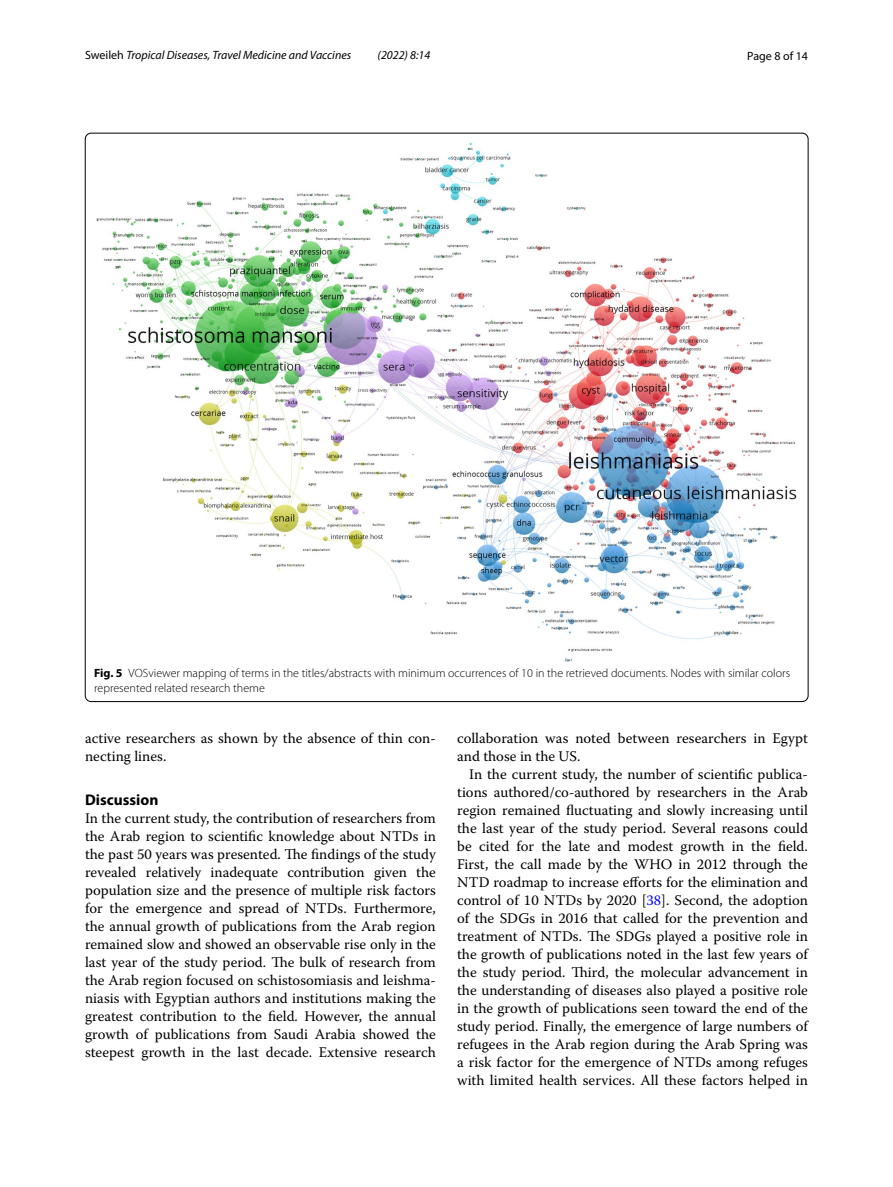
<style>
.page{position:relative;width:893px;height:1187px;background:#fff}
.page>*{position:absolute;margin:0;border:0;box-sizing:border-box;transform-origin:0 0}
.t1{font:700 15.45px "Myriad Pro";color:#000}
.t2{font:14.7px/18px "Warnock Pro";color:#000}
.t3{font:300 12px/15px "Myriad Pro";color:#000}
.t4{font:italic 12px "Myriad Pro";color:#000}
.t5{font:12px "Myriad Pro";color:#000}
.s1{font-style:normal}
.s2{font-weight:700}
.s3{color:#00f}
</style>
<div class="page">
<img style="left:96px;top:142px;width:701px;height:520px">
<p class="t4" style="left:85px;top:48px;width:268px"><span class="s1">Sweileh</span> Tropical Diseases, Travel Medicine and Vaccines</p>
<p class="t4" style="left:378px;top:48px;width:54px">(2022) 8:14</p>
<p class="t5" style="left:747px;top:48px;width:62px">Page 8 of 14</p>
<p class="t3" style="left:94px;top:665px;width:697px"><span class="s2">Fig. 5</span> VOSviewer mapping of terms in the titles/abstracts with minimum occurrences of 10 in the retrieved documents. Nodes with similar colors represented related research theme</p>
<p class="t2" style="left:85px;top:729px;width:352px">active researchers as shown by the absence of thin con&shy;necting lines.</p>
<p class="t1" style="left:85px;top:789px;width:75px">Discussion</p>
<p class="t2" style="left:85px;top:808px;width:352px;text-align:justify">In the current study, the contribution of researchers from the Arab region to scientific knowledge about NTDs in the past 50 years was presented. The findings of the study revealed relatively inadequate contribution given the population size and the presence of multiple risk factors for the emergence and spread of NTDs. Furthermore, the annual growth of publications from the Arab region remained slow and showed an observable rise only in the last year of the study period. The bulk of research from the Arab region focused on schistosomiasis and leishma&shy;niasis with Egyptian authors and institutions making the greatest contribution to the field. However, the annual growth of publications from Saudi Arabia showed the steepest growth in the last decade. Extensive research</p>
<p class="t2" style="left:457px;top:729px;width:352px">collaboration was noted between researchers in Egypt and those in the US.</p>
<p class="t2" style="left:457px;top:765px;width:352px;text-align:justify;text-indent:12px">In the current study, the number of scientific publica&shy;tions authored/co-authored by researchers in the Arab region remained fluctuating and slowly increasing until the last year of the study period. Several reasons could be cited for the late and modest growth in the field.<br>First, the call made by the WHO in 2012 through the NTD roadmap to increase efforts for the elimination and control of 10 NTDs by 2020 [<span class="s3">38</span>]. Second, the adoption of the SDGs in 2016 that called for the prevention and treatment of NTDs. The SDGs played a positive role in the growth of publications noted in the last few years of the study period. Third, the molecular advancement in the understanding of diseases also played a positive role in the growth of publications seen toward the end of the study period. Finally, the emergence of large numbers of refugees in the Arab region during the Arab Spring was a risk factor for the emergence of NTDs among refuges with limited health services. All these factors helped in</p>
</div>
